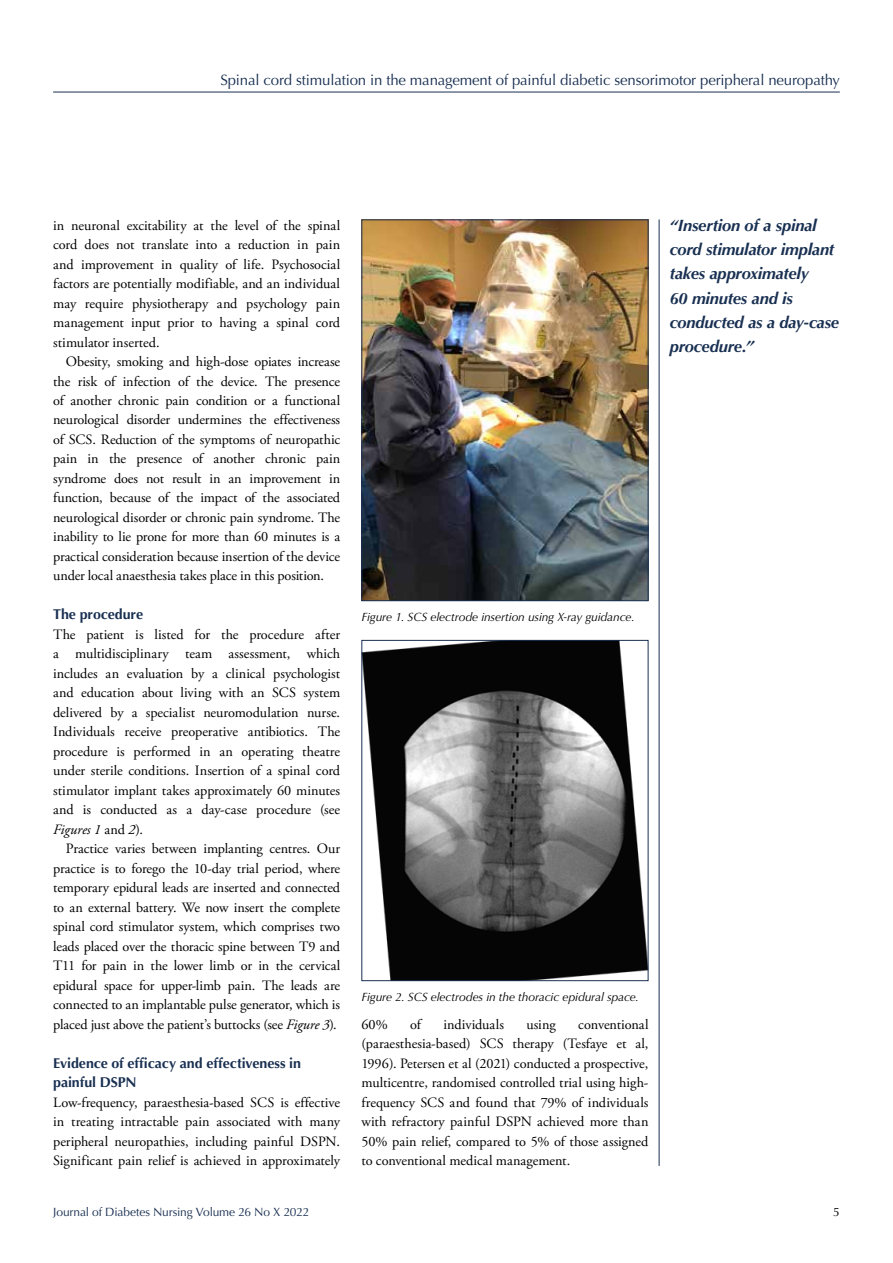
<style>
.page{position:relative;width:893px;height:1263px;background:#fff}
.page>*{position:absolute;margin:0;border:0;box-sizing:border-box;transform-origin:0 0}
.t1{font:italic 700 16.5px/24px "Optima";letter-spacing:-.015em;color:#193052}
.t2{font:15px "Optima";letter-spacing:-.01em;color:#193052}
.t3{font:14.25px/19.5px "Adobe Garamond Pro";letter-spacing:-.005em;color:#000;text-align:justify}
.t4{font:700 14.25px/19.5px "Optima";letter-spacing:-.005em;color:#193052}
.t5{font:italic 12px "Optima";letter-spacing:-.01em;color:#000}
.t6{font:12px "Optima";letter-spacing:-.015em;color:#193052}
.t7{font:12px "Optima";color:#000}
.s1{font-style:italic}
</style>
<div class="page">
<hr style="left:53px;top:92px;width:787px;height:1px;background:#193052">
<hr style="left:659px;top:219px;width:1px;height:947px;background:#193052">
<img style="left:363px;top:221px;width:283px;height:378px">
<div style="left:361px;top:219px;width:287px;height:382px;border:1px solid #193052"></div>
<img style="left:363px;top:642px;width:283px;height:337px">
<div style="left:361px;top:640px;width:287px;height:341px;border:1px solid #193052"></div>
<p class="t2" style="left:220px;top:71px;width:621px">Spinal cord stimulation in the management of painful diabetic sensorimotor peripheral neuropathy</p>
<p class="t3" style="left:53px;top:216px;width:289px">in neuronal excitability at the level of the spinal cord does not translate into a reduction in pain and improvement in quality of life. Psychosocial factors are potentially modifiable, and an individual may require physiotherapy and psychology pain management input prior to having a spinal cord stimulator inserted.</p>
<p class="t3" style="left:53px;top:352px;width:289px;text-indent:13px">Obesity, smoking and high-dose opiates increase the risk of infection of the device. The presence of another chronic pain condition or a functional neurological disorder undermines the effectiveness of SCS. Reduction of the symptoms of neuropathic pain in the presence of another chronic pain syndrome does not result in an improvement in function, because of the impact of the associated neurological disorder or chronic pain syndrome. The inability to lie prone for more than 60 minutes is a practical consideration because insertion of the device under local anaesthesia takes place in this position.</p>
<p class="t4" style="left:53px;top:605px;width:92px">The procedure</p>
<p class="t3" style="left:53px;top:625px;width:289px">The patient is listed for the procedure after a multidisciplinary team assessment, which includes an evaluation by a clinical psychologist and education about living with an SCS system delivered by a specialist neuromodulation nurse.<br>Individuals receive preoperative antibiotics. The procedure is performed in an operating theatre under sterile conditions. Insertion of a spinal cord stimulator implant takes approximately 60 minutes and is conducted as a day-case procedure (see <span class="s1">Figures 1</span> and <span class="s1">2</span>).</p>
<p class="t3" style="left:53px;top:840px;width:289px;text-indent:13px">Practice varies between implanting centres. Our practice is to forego the 10-day trial period, where temporary epidural leads are inserted and connected to an external battery. We now insert the complete spinal cord stimulator system, which comprises two leads placed over the thoracic spine between T9 and T11 for pain in the lower limb or in the cervical epidural space for upper-limb pain. The leads are connected to an implantable pulse generator, which is placed just above the patient’s buttocks (see <span class="s1">Figure 3</span>).</p>
<p class="t4" style="left:53px;top:1053px;width:249px">Evidence of efficacy and effectiveness in painful DSPN</p>
<p class="t3" style="left:53px;top:1093px;width:289px">Low-frequency, paraesthesia-based SCS is effective in treating intractable pain associated with many peripheral neuropathies, including painful DSPN.<br>Significant pain relief is achieved in approximately</p>
<p class="t1" style="left:670px;top:214px;width:171px">“Insertion of a spinal cord stimulator implant takes approximately<br>60 minutes and is conducted as a day-case procedure.”</p>
<p class="t5" style="left:361px;top:610px;width:275px">Figure 1. SCS electrode insertion using X-ray guidance.</p>
<p class="t5" style="left:361px;top:989px;width:279px">Figure 2. SCS electrodes in the thoracic epidural space.</p>
<p class="t3" style="left:361px;top:1015px;width:289px;text-indent:217px">conventional (paraesthesia-based) SCS therapy (Tesfaye et al, 1996). Petersen et al (2021) conducted a prospective, multicentre, randomised controlled trial using high&shy;frequency SCS and found that 79% of individuals with refractory painful DSPN achieved more than 50% pain relief, compared to 5% of those assigned to conventional medical management.</p>
<p class="t3" style="left:361px;top:1015px;width:28px">60%</p>
<p class="t3" style="left:410px;top:1015px;width:12px">of</p>
<p class="t3" style="left:443px;top:1015px;width:62px">individuals</p>
<p class="t3" style="left:526px;top:1015px;width:31px">using</p>
<p class="t6" style="left:53px;top:1205px;width:258px">Journal of Diabetes Nursing Volume 26 No X 2022</p>
<p class="t7" style="left:833px;top:1205px;width:8px">5</p>
</div>
